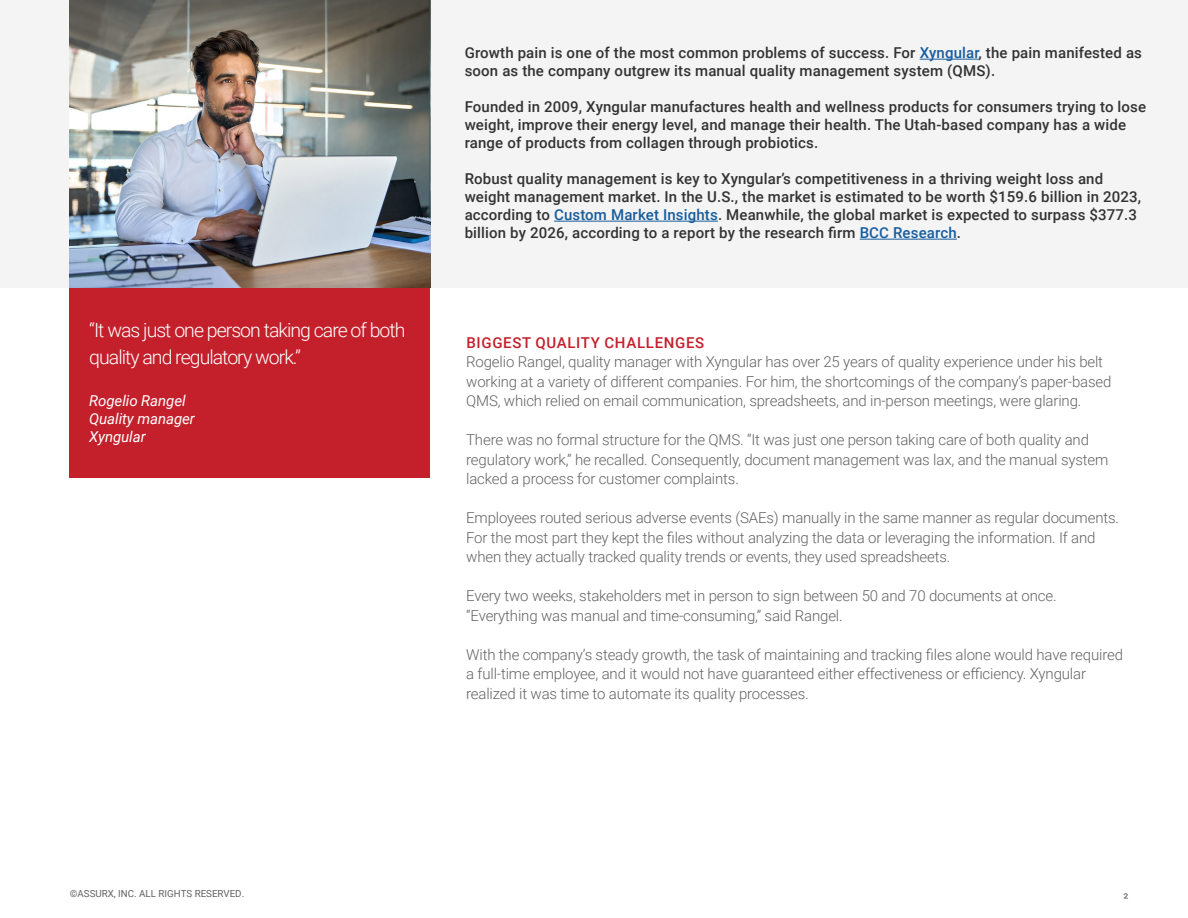
<style>
.page{position:relative;width:1188px;height:918px;background:#fff}
.page>*{position:absolute;margin:0;border:0;box-sizing:border-box;transform-origin:0 0}
.t1{font:300 19.5px/27px "Roboto";letter-spacing:-.05em;color:#fff}
.copy{font:300 15px/19.5px "Roboto";letter-spacing:-.01em;color:#636366}
.t2{font:500 15px/18px "Roboto";letter-spacing:.01em;color:#323332}
.t3{font:italic 15px "Roboto";letter-spacing:-.005em;color:#fff}
.t4{font:500 15px "Roboto";letter-spacing:.045em;color:#c4202c}
.Sidebar_Title_Text{font:13.5px "Roboto";color:#636366}
.Sidebar_Title_Text-2{font:9.75px "Roboto";color:#636366}
.s1{color:#175d9e}
</style>
<div class="page">
<div style="left:70px;top:229px;width:360px;height:249px;background:#c4202c"></div>
<div style="left:0;top:0;width:1188px;height:287px;background:#f4f4f4"></div>
<hr style="left:920px;top:59px;width:59px;height:1px;background:#175d9e">
<hr style="left:554px;top:221px;width:164px;height:1px;background:#175d9e">
<hr style="left:860px;top:239px;width:97px;height:1px;background:#175d9e">
<img style="left:70px;top:0;width:360px;height:287px">
<p class="t1" style="left:89px;top:316px;width:318px">“It was just one person taking care of both quality and regulatory work.”</p>
<p class="t3" style="left:89px;top:391px;width:98px">Rogelio Rangel</p>
<p class="t3" style="left:89px;top:409px;width:107px">Quality manager</p>
<p class="t3" style="left:89px;top:427px;width:58px">Xyngular</p>
<p class="t2" style="left:465px;top:43px;width:679px">Growth pain is one of the most common problems of success. For <span class="s1">Xyngular</span>, the pain manifested as soon as the company outgrew its manual quality management system (QMS).</p>
<p class="t2" style="left:465px;top:97px;width:683px">Founded in 2009, Xyngular manufactures health and wellness products for consumers trying to lose weight, improve their energy level, and manage their health. The Utah-based company has a wide range of products from collagen through probiotics.</p>
<p class="t2" style="left:465px;top:169px;width:678px">Robust quality management is key to Xyngular’s competitiveness in a thriving weight loss and weight management market. In the U.S., the market is estimated to be worth $159.6 billion in 2023, according to <span class="s1">Custom Market Insights</span>. Meanwhile, the global market is expected to surpass $377.3 billion by 2026, according to a report by the research firm <span class="s1">BCC Research</span>.</p>
<p class="t4" style="left:466px;top:332px;width:239px">BIGGEST QUALITY CHALLENGES</p>
<p class="copy" style="left:466px;top:352px;width:647px">Rogelio Rangel, quality manager with Xyngular has over 25 years of quality experience under his belt working at a variety of different companies. For him, the shortcomings of the company’s paper-based<br>QMS, which relied on email communication, spreadsheets, and in-person meetings, were glaring.</p>
<p class="copy" style="left:466px;top:430px;width:644px">There was no formal structure for the QMS. “It was just one person taking care of both quality and regulatory work,” he recalled. Consequently, document management was lax, and the manual system lacked a process for customer complaints.</p>
<p class="copy" style="left:466px;top:508px;width:654px">Employees routed serious adverse events (SAEs) manually in the same manner as regular documents.<br>For the most part they kept the files without analyzing the data or leveraging the information. If and when they actually tracked quality trends or events, they used spreadsheets.</p>
<p class="copy" style="left:466px;top:586px;width:592px">Every two weeks, stakeholders met in person to sign between 50 and 70 documents at once. “Everything was manual and time-consuming,” said Rangel.</p>
<p class="copy" style="left:466px;top:644px;width:658px">With the company’s steady growth, the task of maintaining and tracking files alone would have required a full-time employee, and it would not have guaranteed either effectiveness or efficiency. Xyngular realized it was time to automate its quality processes.</p>
<p class="Sidebar_Title_Text-2" style="left:70px;top:887px;width:176px">©ASSURX, INC. ALL RIGHTS RESERVED.</p>
<p class="Sidebar_Title_Text" style="left:1123px;top:889px;width:6px">2</p>
</div>
